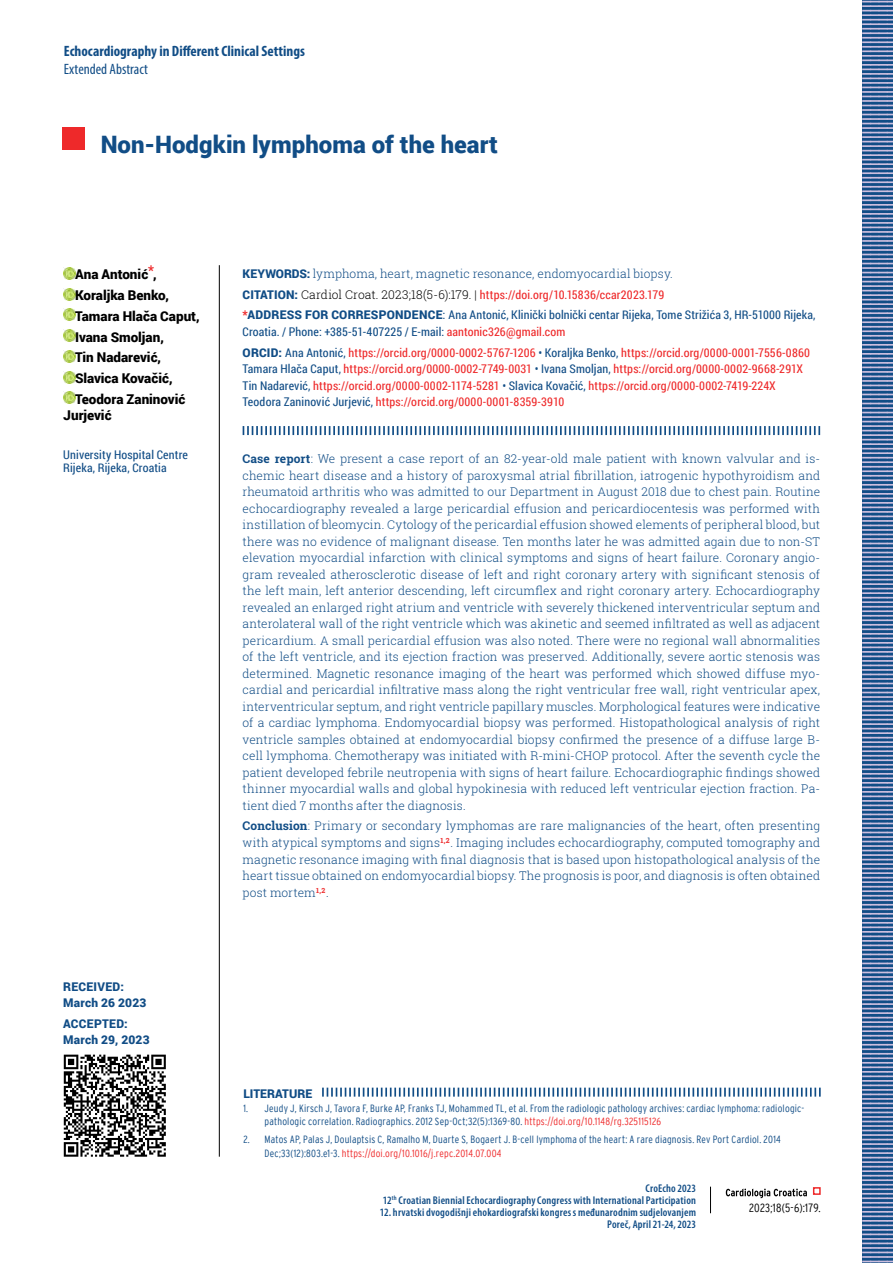
<style>
.page{position:relative;width:893px;height:1263px;background:#fff}
.page>*{position:absolute;margin:0;border:0;box-sizing:border-box;transform-origin:0 0}
.t1{font:900 24px "Roboto";color:#114d86}
.t2{font:700 condensed 15px "Myriad Pro";color:#114d86}
.t3{font:condensed 15px "Myriad Pro";color:#114d86}
.t4{font:900 13.5px/20.7px "Roboto";color:#000}
.t5{font:300 12px/16.5px "Roboto Slab";letter-spacing:.01em;color:#114d86;text-align:justify}
.t6{font:12px/16.5px "Roboto Condensed";letter-spacing:.015em;color:#ee292a}
.t7{font:12px/13.5px "Roboto Condensed";letter-spacing:.015em;color:#114d86}
.t8{font:900 12px/16.5px "Roboto";letter-spacing:.02em;color:#114d86}
.t9{font:300 condensed 12px "Interstate";letter-spacing:.015em;color:#000}
.t10{font:600 condensed 11.25px/12px "Myriad Pro";letter-spacing:.015em;color:#114d86;text-align:right}
.t11{font:300 condensed 10.5px/13.5px "Interstate";letter-spacing:.02em;color:#114d86}
.s1{font-family:"Roboto";font-weight:900}
.s2{font-family:"Roboto Slab";font-weight:300;color:#000}
.s3{color:#ee292a}
.s4{font-family:"Roboto";font-weight:900;color:#ee292a}
.s5{font-family:"Roboto"}
.s6{color:#114d86}
.s7{font-family:"Roboto";font-weight:900;color:#114d86}
.s8{font-weight:700}
</style>
<div class="page">
<svg style="left:726px;top:1188px;width:81px;height:10px"></svg>
<div style="left:813px;top:1187px;width:8px;height:8px;border:2px solid #ee292a"></div>
<svg style="left:710px;top:1187px;width:1px;height:26px"></svg>
<div style="left:62px;top:128px;width:23px;height:22px;background:#ee292a"></div>
<svg style="left:63px;top:267px;width:12px;height:12px"></svg>
<svg style="left:63px;top:288px;width:12px;height:12px"></svg>
<svg style="left:63px;top:309px;width:12px;height:12px"></svg>
<svg style="left:63px;top:330px;width:12px;height:12px"></svg>
<svg style="left:63px;top:350px;width:12px;height:12px"></svg>
<svg style="left:63px;top:371px;width:12px;height:12px"></svg>
<svg style="left:63px;top:392px;width:12px;height:12px"></svg>
<hr style="left:219px;top:265px;width:1px;height:892px;background:#000">
<svg style="left:243px;top:426px;width:577px;height:9px"></svg>
<svg style="left:322px;top:1088px;width:499px;height:9px"></svg>
<svg style="left:862px;top:0;width:31px;height:1263px;background:#5777a6"></svg>
<svg style="left:64px;top:1055px;width:102px;height:102px"></svg>
<p class="t2" style="left:64px;top:42px;width:243px">Echocardiography in Different Clinical Settings</p>
<p class="t3" style="left:64px;top:60px;width:85px">Extended Abstract</p>
<h1 class="t1" style="left:101px;top:127px;width:399px">Non-Hodgkin lymphoma of the heart</h1>
<p class="t4" style="left:75px;top:264px;width:126px">Ana Antonić<sup>*</sup>,<br>Koraljka Benko,<br>Tamara Hlača Caput,<br>Ivana Smoljan,<br>Tin Nadarević,<br>Slavica Kovačić,<br>Teodora Zaninović</p>
<p class="t4" style="left:63px;top:405px;width:50px">Jurjević</p>
<p class="t7" style="left:63px;top:447px;width:126px">University Hospital Centre<br>Rijeka, Rijeka, Croatia</p>
<p class="t8" style="left:63px;top:978px;width:85px">Received:<br>March 26 2023</p>
<p class="t8" style="left:63px;top:1015px;width:88px">Accepted:<br>March 29, 2023</p>
<p class="t5" style="left:243px;top:265px;width:432px"><span class="s1">KEYWORDS:</span> lymphoma, heart, magnetic resonance, endomyocardial biopsy.</p>
<p class="t7" style="left:243px;top:283px;width:574px;line-height:20.7px"><span class="s1">CITATION:</span> <span class="s2">Cardiol Croat. 2023;18(5-6):179. |</span> <span class="s3">https://doi.org/10.15836/ccar2023.179<br></span><span class="s4">*</span><span class="s1">Address for correspon dence</span><span class="s5">:</span> Ana Antonić, Klinički bolnički centar Rijeka, Tome Strižića 3, HR-51000 Rijeka,</p>
<p class="t6" style="left:243px;top:321px;width:569px;line-height:20.7px"><span class="s6">Croatia. / Phone: +385-51-407225 / E-mail:</span> aantonic326@gmail.com<br><span class="s7">ORCID:</span> <span class="s6">Ana Antonić,</span> https://orcid.org/0000-0002-5767-1206 <span class="s6">• Koraljka Benko,</span> https://orcid.org/0000-0001-7556-0860</p>
<p class="t6" style="left:243px;top:360px;width:562px"><span class="s6">Tamara Hlača Caput,</span> https://orcid.org/0000-0002-7749-0031 <span class="s6">• Ivana Smoljan,</span> https://orcid.org/0000-0002-9668-291X<br><span class="s6">Tin Nadarević,</span> https://orcid.org/0000-0002-1174-5281 <span class="s6">• Slavica Kovačić,</span> https://orcid.org/0000-0002-7419-224X<br><span class="s6">Teodora Zaninović Jurjević,</span> https://orcid.org/0000-0001-8359-3910</p>
<p class="t5" style="left:243px;top:450px;width:579px"><span class="s8">Case report</span>: We present a case report of an 82-year-old male patient with known valvular and is&shy;chemic heart disease and a history of paroxysmal atrial fibrillation, iatrogenic hypothyroidism and rheumatoid arthritis who was admitted to our Department in August 2018 due to chest pain. Routine echocardiography revealed a large pericardial effusion and pericardiocentesis was performed with instillation of bleomycin. Cytology of the pericardial effusion showed elements of peripheral blood, but there was no evidence of malignant disease. Ten months later he was admitted again due to non-ST elevation myocardial infarction with clinical symptoms and signs of heart failure. Coronary angio&shy;gram revealed atherosclerotic disease of left and right coronary artery with significant stenosis of the left main, left anterior descending, left circumflex and right coronary artery. Echocardiography revealed an enlarged right atrium and ventricle with severely thickened interventricular septum and anterolateral wall of the right ventricle which was akinetic and seemed infiltrated as well as adjacent pericardium. A small pericardial effusion was also noted. There were no regional wall abnormalities of the left ventricle, and its ejection fraction was preserved. Additionally, severe aortic stenosis was determined. Magnetic resonance imaging of the heart was performed which showed diffuse myo&shy;cardial and pericardial infiltrative mass along the right ventricular free wall, right ventricular apex, interventricular septum, and right ventricle papillary muscles. Morphological features were indicative of a cardiac lymphoma. Endomyocardial biopsy was performed. Histopathological analysis of right ventricle samples obtained at endomyocardial biopsy confirmed the presence of a diffuse large B&shy;cell lymphoma. Chemotherapy was initiated with R-mini-CHOP protocol. After the seventh cycle the patient developed febrile neutropenia with signs of heart failure. Echocardiographic findings showed thinner myocardial walls and global hypokinesia with reduced left ventricular ejection fraction. Pa&shy;tient died 7 months after the diagnosis.</p>
<p class="t5" style="left:243px;top:817px;width:579px"><span class="s8">Conclusion</span>: Primary or secondary lymphomas are rare malignancies of the heart, often presenting with atypical symptoms and signs<sup>1,2</sup>. Imaging includes echocardiography, computed tomography and magnetic resonance imaging with final diagnosis that is based upon histopathological analysis of the heart tissue obtained on endomyocardial biopsy. The prognosis is poor, and diagnosis is often obtained post mortem<sup>1,2</sup>.</p>
<p class="t8" style="left:243px;top:1084px;width:70px">LITERATURE</p>
<p class="t11" style="left:265px;top:1101px;width:541px;text-indent:-21px">1. Jeudy J, Kirsch J, Tavora F, Burke AP, Franks TJ, Mohammed TL, et al. From the radiologic pathology archives: cardiac lymphoma: radiologic&shy;pathologic correlation. Radiographics. 2012 Sep-Oct;32(5):1369-80. <span class="s3">https://doi.org/10.1148/rg.325115126</span></p>
<p class="t11" style="left:265px;top:1133px;width:518px;text-indent:-21px">2. Matos AP, Palas J, Doulaptsis C, Ramalho M, Duarte S, Bogaert J. B-cell lymphoma of the heart: A rare diagnosis. Rev Port Cardiol. 2014<br>Dec;33(12):803.e1-3. <span class="s3">https://doi.org/10.1016/j.repc.2014.07.004</span></p>
<p class="t10" style="left:383px;top:1182px;width:315px">CroEcho 2023<br>12<sup>th</sup> Croatian Biennial Echocardiography Congress with International Participation</p>
<p class="t10" style="left:380px;top:1206px;width:318px">12. hrvatski dvogodišnji ehokardiografski kongres s međunarodnim sudjelovanjem<br>Poreč, April 21-24, 2023</p>
<p class="t9" style="left:749px;top:1201px;width:73px">2023;18(5-6):179.</p>
</div>
